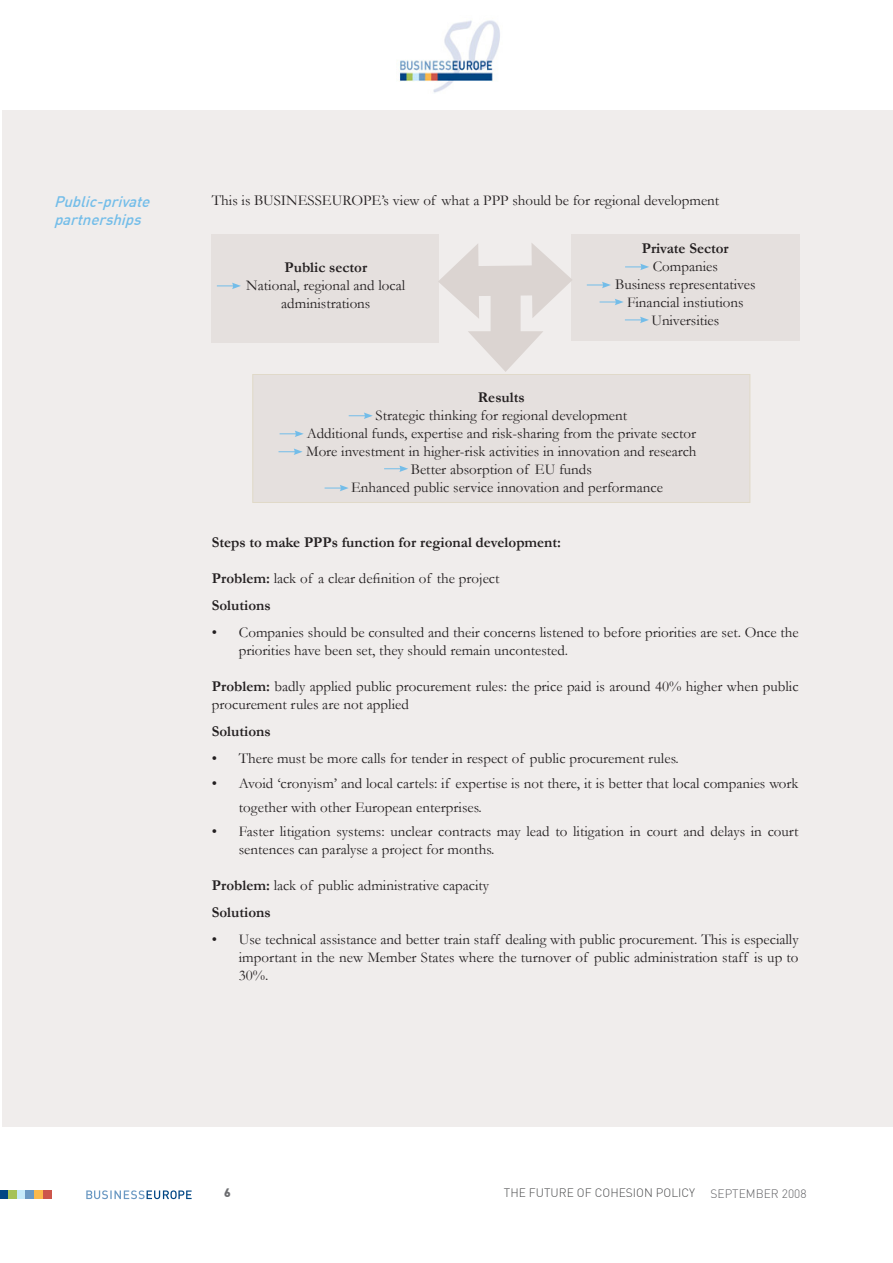
<style>
.page{position:relative;width:893px;height:1263px;background:#fff}
.page>*{position:absolute;margin:0;border:0;box-sizing:border-box;transform-origin:0 0}
.t1{font:15px/18px "Garamond";color:#231f20}
.t2{font:700 15px "Garamond";color:#231f20}
.t3{font:italic 500 15px/18px "DIN";color:#73bde9}
.t4{font:300 12px "DIN";color:#4b4c4d}
.t5{font:300 12px "DIN";color:#636366}
.t6{font:900 12px "DIN";color:#6c6d70}
.s1{font-weight:700}
</style>
<div class="page">
<div style="left:2px;top:111px;width:891px;height:1016px;background:#f0edec"></div>
<div style="left:0;top:1190px;width:9px;height:9px;background:#004684"></div>
<div style="left:9px;top:1190px;width:8px;height:9px;background:#a5c258"></div>
<div style="left:17px;top:1190px;width:9px;height:9px;background:#c6eafa"></div>
<div style="left:26px;top:1190px;width:8px;height:9px;background:#6b99c3"></div>
<div style="left:34px;top:1190px;width:9px;height:9px;background:#fcb94b"></div>
<div style="left:43px;top:1190px;width:8px;height:9px;background:#cd564b"></div>
<svg style="left:86px;top:1190px;width:106px;height:9px"></svg>
<img style="left:399px;top:20px;width:101px;height:73px">
<div style="left:212px;top:235px;width:227px;height:108px;background:#e5e0de"></div>
<div style="left:571px;top:235px;width:228px;height:106px;background:#e5e0de"></div>
<svg style="left:217px;top:283px;width:24px;height:6px"></svg>
<svg style="left:625px;top:264px;width:24px;height:6px"></svg>
<svg style="left:587px;top:282px;width:24px;height:6px"></svg>
<svg style="left:600px;top:299px;width:23px;height:6px"></svg>
<svg style="left:625px;top:317px;width:24px;height:6px"></svg>
<div style="left:253px;top:374px;width:497px;height:129px;background:#e5e0de;border:1px solid #d0c5a2"></div>
<svg style="left:349px;top:412px;width:24px;height:7px"></svg>
<svg style="left:280px;top:431px;width:24px;height:6px"></svg>
<svg style="left:279px;top:448px;width:24px;height:7px"></svg>
<svg style="left:384px;top:465px;width:24px;height:7px"></svg>
<svg style="left:325px;top:485px;width:24px;height:6px"></svg>
<svg style="left:439px;top:243px;width:133px;height:76px"></svg>
<div style="left:491px;top:288px;width:30px;height:57px;background:#dbd4d1"></div>
<svg style="left:468px;top:331px;width:75px;height:41px"></svg>
<p class="t3" style="left:54px;top:192px;width:102px">Public-private partnerships</p>
<p class="t1" style="left:212px;top:191px;width:509px">This is BUSINESSEUROPE’s view of what a PPP should be for regional development</p>
<p class="t2" style="left:284px;top:257px;width:84px">Public sector</p>
<p class="t1" style="left:246px;top:275px;width:161px;text-align:center">National, regional and local administrations</p>
<p class="t2" style="left:642px;top:238px;width:88px">Private Sector</p>
<p class="t1" style="left:615px;top:257px;width:142px;text-align:center">Companies<br>Business representatives<br>Financial instiutions<br>Universities</p>
<p class="t2" style="left:478px;top:387px;width:48px">Results</p>
<p class="t1" style="left:375px;top:406px;width:253px">Strategic thinking for regional development</p>
<p class="t1" style="left:307px;top:424px;width:391px">Additional funds, expertise and risk-sharing from the private sector</p>
<p class="t1" style="left:306px;top:442px;width:392px">More investment in higher-risk activities in innovation and research</p>
<p class="t1" style="left:411px;top:460px;width:183px">Better absorption of EU funds</p>
<p class="t1" style="left:351px;top:478px;width:313px">Enhanced public service innovation and performance</p>
<p class="t2" style="left:212px;top:532px;width:351px">Steps to make PPPs function for regional development:</p>
<p class="t1" style="left:212px;top:565px;width:289px;line-height:27px"><span class="s1">Problem:</span> lack of a clear definition of the project<br><span class="s1">Solutions</span></p>
<p class="t1" style="left:239px;top:623px;width:561px;text-indent:-27px">• Companies should be consulted and their concerns listened to before priorities are set. Once the priorities have been set, they should remain uncontested.</p>
<p class="t1" style="left:212px;top:677px;width:588px"><span class="s1">Problem:</span> badly applied public procurement rules: the price paid is around 40% higher when public procurement rules are not applied</p>
<p class="t2" style="left:212px;top:721px;width:60px">Solutions</p>
<p class="t1" style="left:212px;top:749px;width:468px">• There must be more calls for tender in respect of public procurement rules.</p>
<p class="t1" style="left:239px;top:770px;width:561px;line-height:24px;text-indent:-27px">• Avoid ‘cronyism’ and local cartels: if expertise is not there, it is better that local companies work together with other European enterprises.</p>
<p class="t1" style="left:239px;top:821px;width:561px;text-indent:-27px">• Faster litigation systems: unclear contracts may lead to litigation in court and delays in court sentences can paralyse a project for months.</p>
<p class="t1" style="left:212px;top:871px;width:279px;line-height:27px"><span class="s1">Problem:</span> lack of public administrative capacity<br><span class="s1">Solutions</span></p>
<p class="t1" style="left:239px;top:929px;width:561px;text-align:justify;text-indent:-27px">• Use technical assistance and better train staff dealing with public procurement. This is especially important in the new Member States where the turnover of public administration staff is up to 30%.</p>
<p class="t6" style="left:224px;top:1185px;width:8px">6</p>
<p class="t4" style="left:504px;top:1185px;width:193px">THE FUTURE OF COHESION POLICY</p>
<p class="t5" style="left:710px;top:1186px;width:98px">SEPTEMBER 2008</p>
</div>
